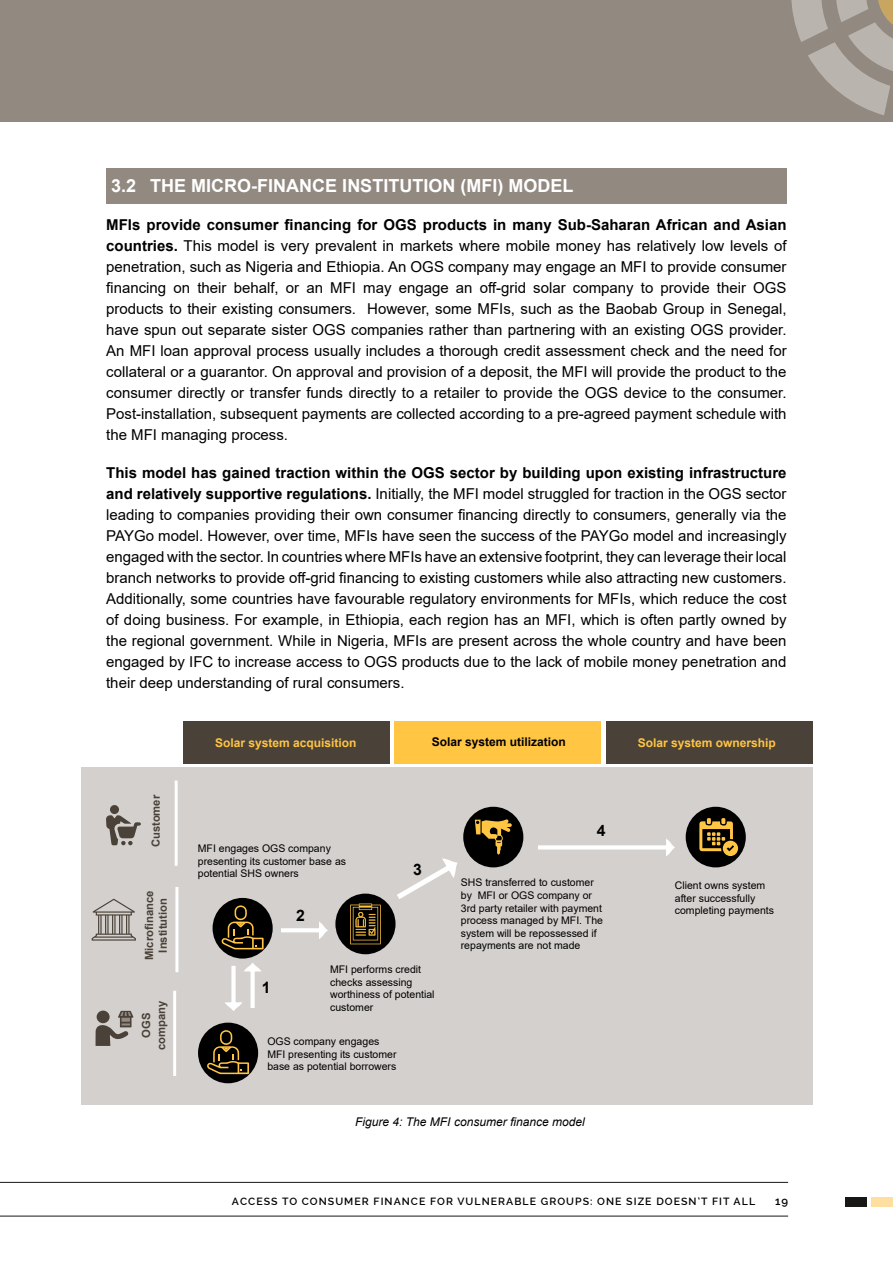
<style>
.page{position:relative;width:893px;height:1263px;background:#fff}
.page>*{position:absolute;margin:0;border:0;box-sizing:border-box;transform-origin:0 0}
.t1{font:700 18px "Arial";color:#fff}
.t2{font:700 15.75px "Arial";color:#000}
.t3{font:15px/21px "Arial";color:#000;text-align:justify}
.t4{font:700 12px "Arial";color:#ffc543}
.t5{font:italic 12px "Arial";color:#000}
.t6{font:700 12px "Arial";color:#000}
.t7{font:700 11.25px/13.5px "Arial";color:#4a4138;text-align:center}
.t8{font:600 11.25px "Raleway";color:#000}
.t9{font:10.5px/12.6px "Arial";color:#000}
.t10{font:600 10.5px "Raleway";letter-spacing:.1em;color:#000}
.s1{font-weight:700}
</style>
<div class="page">
<div style="left:0;top:0;width:893px;height:121px;background:#928981"></div>
<svg style="left:791px;top:0;width:102px;height:115px"></svg>
<hr style="left:0;top:1216px;width:788px;height:1px;background:#191716">
<hr style="left:0;top:1182px;width:788px;height:1px;background:#191716">
<div style="left:845px;top:1197px;width:21px;height:9px;background:#191716"></div>
<div style="left:872px;top:1197px;width:21px;height:9px;background:#ffdfa0"></div>
<div style="left:395px;top:721px;width:206px;height:43px;background:#ffc543"></div>
<div style="left:106px;top:169px;width:681px;height:35px;background:#928981"></div>
<div style="left:81px;top:768px;width:731px;height:337px;background:#d3d0cd"></div>
<div style="left:606px;top:721px;width:206px;height:43px;background:#4a4138"></div>
<div style="left:183px;top:721px;width:206px;height:43px;background:#4a4138"></div>
<svg style="left:106px;top:805px;width:35px;height:40px"></svg>
<svg style="left:96px;top:1010px;width:37px;height:36px"></svg>
<svg style="left:92px;top:899px;width:44px;height:41px"></svg>
<div style="left:213px;top:898px;width:60px;height:60px;background:#000;border-radius:50%"></div>
<svg style="left:221px;top:905px;width:43px;height:44px"></svg>
<div style="left:198px;top:1023px;width:60px;height:60px;background:#000;border-radius:50%"></div>
<svg style="left:207px;top:1030px;width:42px;height:44px"></svg>
<svg style="left:225px;top:963px;width:37px;height:48px"></svg>
<svg style="left:281px;top:921px;width:47px;height:18px"></svg>
<svg style="left:538px;top:839px;width:137px;height:17px"></svg>
<div style="left:335px;top:894px;width:61px;height:60px;background:#000;border-radius:50%"></div>
<svg style="left:350px;top:903px;width:31px;height:41px"></svg>
<svg style="left:397px;top:858px;width:60px;height:41px"></svg>
<div style="left:463px;top:807px;width:60px;height:60px;background:#000;border-radius:50%"></div>
<svg style="left:475px;top:819px;width:37px;height:36px"></svg>
<div style="left:686px;top:807px;width:60px;height:60px;background:#000;border-radius:50%"></div>
<svg style="left:699px;top:818px;width:39px;height:38px"></svg>
<hr style="left:175px;top:780px;width:3px;height:86px;background:#fff">
<hr style="left:173px;top:991px;width:3px;height:85px;background:#fff">
<hr style="left:175px;top:887px;width:3px;height:85px;background:#fff">
<p class="t1" style="left:111px;top:173px;width:463px">3.2 THE MICRO-FINANCE INSTITUTION (MFI) MODEL</p>
<p class="t3" style="left:106px;top:214px;width:682px"><span class="s1">MFIs provide consumer financing for OGS products in many Sub-Saharan African and Asian countries.</span> This model is very prevalent in markets where mobile money has relatively low levels of penetration, such as Nigeria and Ethiopia. An OGS company may engage an MFI to provide consumer financing on their behalf, or an MFI may engage an off-grid solar company to provide their OGS products to their existing consumers. However, some MFIs, such as the Baobab Group in Senegal, have spun out separate sister OGS companies rather than partnering with an existing OGS provider.<br>An MFI loan approval process usually includes a thorough credit assessment check and the need for collateral or a guarantor. On approval and provision of a deposit, the MFI will provide the product to the consumer directly or transfer funds directly to a retailer to provide the OGS device to the consumer.<br>Post-installation, subsequent payments are collected according to a pre-agreed payment schedule with the MFI managing process.</p>
<p class="t3" style="left:106px;top:462px;width:682px"><span class="s1">This model has gained traction within the OGS sector by building upon existing infrastructure and relatively supportive regulations.</span> Initially, the MFI model struggled for traction in the OGS sector leading to companies providing their own consumer financing directly to consumers, generally via the PAYGo model. However, over time, MFIs have seen the success of the PAYGo model and increasingly engaged with the sector. In countries where MFIs have an extensive footprint, they can leverage their local branch networks to provide off-grid financing to existing customers while also attracting new customers.<br>Additionally, some countries have favourable regulatory environments for MFIs, which reduce the cost of doing business. For example, in Ethiopia, each region has an MFI, which is often partly owned by the regional government. While in Nigeria, MFIs are present across the whole country and have been engaged by IFC to increase access to OGS products due to the lack of mobile money penetration and their deep understanding of rural consumers.</p>
<p class="t7" style="left:149px;top:847px;width:54px;rotate:-90deg">Customer</p>
<p class="t7" style="left:143px;top:960px;width:71px;rotate:-90deg">Microfinance<br>Institution</p>
<p class="t7" style="left:139px;top:1050px;width:51px;line-height:14.9px;rotate:-90deg">OGS company</p>
<p class="t4" style="left:215px;top:734px;width:143px">Solar system acquisition</p>
<p class="t6" style="left:432px;top:733px;width:136px">Solar system utilization</p>
<p class="t4" style="left:638px;top:734px;width:140px">Solar system ownership</p>
<p class="t9" style="left:198px;top:842px;width:150px">MFI engages OGS company presenting its customer base as potential SHS owners</p>
<p class="t2" style="left:296px;top:904px;width:10px">2</p>
<p class="t2" style="left:413px;top:858px;width:10px">3</p>
<p class="t9" style="left:330px;top:963px;width:106px">MFI performs credit checks assessing worthiness of potential customer</p>
<p class="t9" style="left:267px;top:1035px;width:131px">OGS company engages<br>MFI presenting its customer base as potential borrowers</p>
<p class="t2" style="left:262px;top:977px;width:10px">1</p>
<p class="t2" style="left:597px;top:819px;width:10px">4</p>
<p class="t9" style="left:461px;top:876px;width:144px">SHS transferred to customer by MFI or OGS company or<br>3rd party retailer with payment process managed by MFI. The system will be repossessed if repayments are not made</p>
<p class="t9" style="left:675px;top:879px;width:101px">Client owns system after successfully completing payments</p>
<p class="t5" style="left:355px;top:1114px;width:231px">Figure 4: The MFI consumer finance model</p>
<p class="t10" style="left:232px;top:1195px;width:525px">ACCESS TO CONSUMER FINANCE FOR VULNERABLE GROUPS: ONE SIZE DOESN’T FIT ALL</p>
<p class="t8" style="left:775px;top:1194px;width:15px">19</p>
</div>
